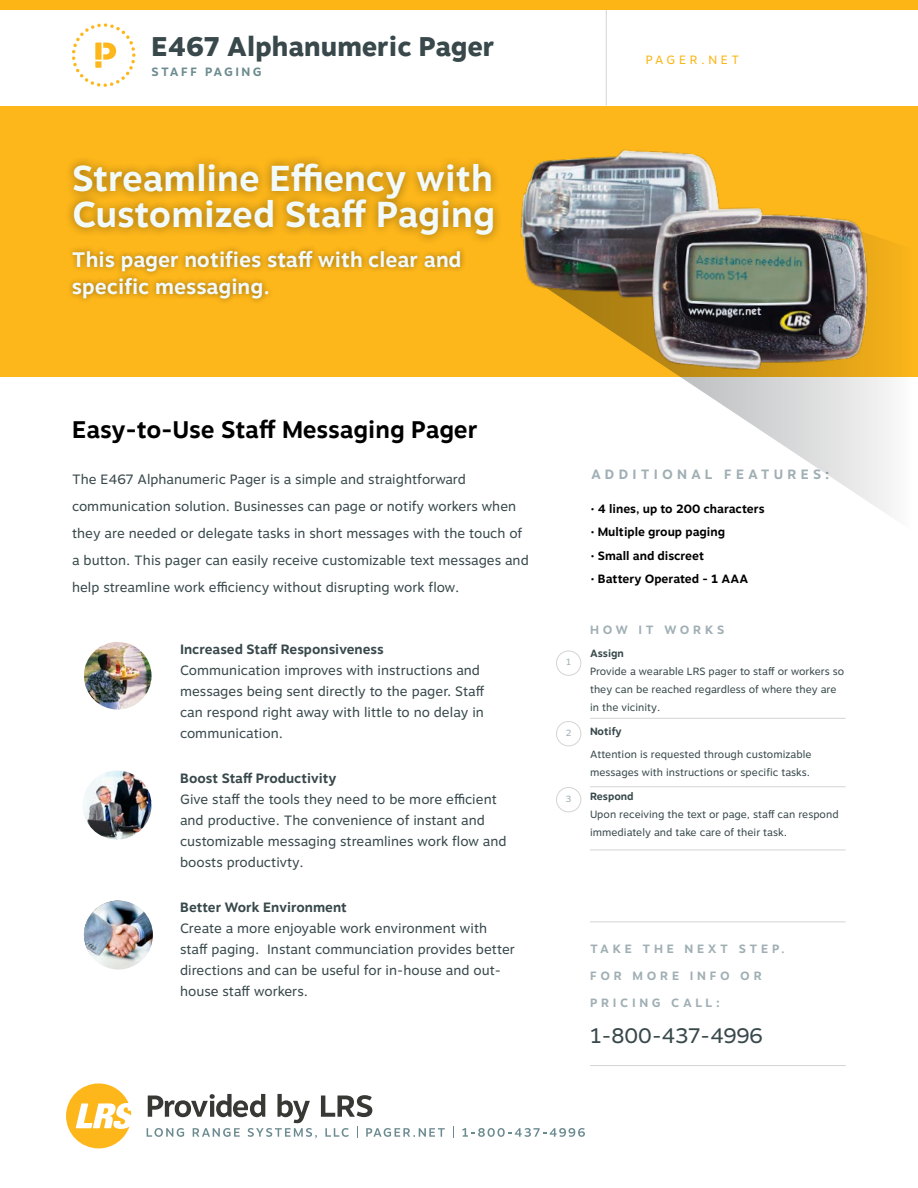
<style>
.page{position:relative;width:918px;height:1188px;background:#fff}
.page>*{position:absolute;margin:0;border:0;box-sizing:border-box;transform-origin:0 0}
.t1{font:700 36px/36px "Motiva Sans";color:#f3fafa}
.t2{font:800 27px "Motiva Sans";color:#38484b}
.t3{font:700 24px "Motiva Sans";color:#000}
.t4{font:700 21px/27px "Motiva Sans";color:#f3fafa}
.t5{font:21px "Motiva Sans";color:#38484b}
.t6{font:13.5px/21px "Motiva Sans";color:#38484b}
.t7{font:700 13.5px "Motiva Sans";color:#38484b}
.t8{font:700 13.5px "Motiva Sans";letter-spacing:.31em;color:#a0afb4}
.t9{font:700 12px "Motiva Sans";color:#000}
.t10{font:700 12px "Motiva Sans";letter-spacing:.31em;color:#a0afb4}
.t11{font:700 12px "Motiva Sans";letter-spacing:.2em;color:#6c8b90}
.t12{font:12px "Motiva Sans";letter-spacing:.3em;color:#fcb515}
.t13{font:10.5px/18px "Motiva Sans";color:#38484b}
.t14{font:700 10.5px "Motiva Sans";color:#38484b}
.t15{font:9px "Motiva Sans";color:#a0afb4}
</style>
<div class="page">
<div style="left:0;top:106px;width:918px;height:271px;background:#fdb71b"></div>
<div style="left:67px;top:245px;width:399px;height:60px;background:#000;opacity:.4"></div>
<hr style="left:606px;top:0;width:1px;height:105px;background:#d5d4d3">
<div style="left:0;top:0;width:918px;height:9px;background:#fcb515"></div>
<div style="left:65px;top:154px;width:438px;height:91px;background:#000;opacity:.4"></div>
<svg style="left:72px;top:23px;width:64px;height:64px"></svg>
<img style="left:84px;top:642px;width:68px;height:68px;border-radius:34px">
<hr style="left:590px;top:718px;width:256px;height:1px;background:#d5d4d3">
<hr style="left:590px;top:786px;width:256px;height:1px;background:#d5d4d3">
<hr style="left:590px;top:850px;width:256px;height:1px;background:#d5d4d3">
<hr style="left:590px;top:921px;width:256px;height:1px;background:#d5d4d3">
<hr style="left:590px;top:1065px;width:256px;height:1px;background:#d5d4d3">
<div style="left:556px;top:651px;width:25px;height:25px;border:1px solid #d5d4d3;border-radius:50%"></div>
<div style="left:556px;top:721px;width:25px;height:25px;border:1px solid #d5d4d3;border-radius:50%"></div>
<div style="left:556px;top:787px;width:25px;height:25px;border:1px solid #d5d4d3;border-radius:50%"></div>
<svg style="left:462px;top:1128px;width:123px;height:9px"></svg>
<svg style="left:147px;top:1094px;width:298px;height:44px"></svg>
<svg style="left:66px;top:1083px;width:65px;height:65px"></svg>
<svg style="left:715px;top:239px;width:177px;height:278px"></svg>
<img style="left:520px;top:149px;width:361px;height:251px">
<img style="left:84px;top:901px;width:69px;height:69px;border-radius:34px">
<img style="left:83px;top:771px;width:69px;height:69px;border-radius:34px">
<h2 class="t2" style="left:152px;top:27px;width:344px">E467 Alphanumeric Pager</h2>
<p class="t11" style="left:152px;top:63px;width:112px">STAFF PAGING</p>
<h1 class="t1" style="left:72px;top:161px;width:425px">Streamline Effiency with<br>Customized Staff Paging</h1>
<h3 class="t4" style="left:72px;top:247px;width:391px">This pager notifies staff with clear and specific messaging.</h3>
<p class="t12" style="left:646px;top:50px;width:95px">PAGER.NET</p>
<h3 class="t3" style="left:72px;top:412px;width:407px">Easy-to-Use Staff Messaging Pager</h3>
<p class="t6" style="left:72px;top:466px;width:458px;line-height:27px">The E467 Alphanumeric Pager is a simple and straightforward communication solution. Businesses can page or notify workers when they are needed or delegate tasks in short messages with the touch of a button. This pager can easily receive customizable text messages and help streamline work efficiency without disrupting work flow.</p>
<p class="t7" style="left:180px;top:640px;width:205px">Increased Staff Responsiveness</p>
<p class="t6" style="left:180px;top:660px;width:306px">Communication improves with instructions and messages being sent directly to the pager. Staff can respond right away with little to no delay in communication.</p>
<p class="t7" style="left:180px;top:768px;width:158px">Boost Staff Productivity</p>
<p class="t6" style="left:180px;top:789px;width:328px">Give staff the tools they need to be more efficient and productive. The convenience of instant and customizable messaging streamlines work flow and boosts productivty.</p>
<p class="t7" style="left:180px;top:897px;width:168px">Better Work Environment</p>
<p class="t6" style="left:180px;top:918px;width:336px">Create a more enjoyable work environment with staff paging. Instant communciation provides better directions and can be useful for in-house and out&shy;house staff workers.</p>
<p class="t15" style="left:566px;top:655px;width:7px">1</p>
<p class="t15" style="left:566px;top:726px;width:7px">2</p>
<p class="t15" style="left:566px;top:792px;width:7px">3</p>
<p class="t8" style="left:591px;top:464px;width:240px">ADDITIONAL FEATURES:</p>
<p class="t9" style="left:591px;top:500px;width:175px">• 4 lines, up to 200 characters</p>
<p class="t9" style="left:591px;top:523px;width:136px">• Multiple group paging</p>
<p class="t9" style="left:591px;top:547px;width:115px">• Small and discreet</p>
<p class="t9" style="left:591px;top:570px;width:159px">• Battery Operated - 1 AAA</p>
<p class="t10" style="left:590px;top:621px;width:136px">HOW IT WORKS</p>
<p class="t14" style="left:590px;top:646px;width:35px">Assign</p>
<p class="t13" style="left:590px;top:663px;width:256px">Provide a wearable LRS pager to staff or workers so they can be reached regardless of where they are in the vicinity.</p>
<p class="t14" style="left:590px;top:723px;width:33px">Notify</p>
<p class="t13" style="left:590px;top:746px;width:223px">Attention is requested through customizable messages with instructions or specific tasks.</p>
<p class="t14" style="left:590px;top:788px;width:45px">Respond</p>
<p class="t13" style="left:590px;top:805px;width:250px">Upon receiving the text or page, staff can respond immediately and take care of their task.</p>
<p class="t10" style="left:590px;top:940px;width:196px">TAKE THE NEXT STEP.</p>
<p class="t10" style="left:590px;top:967px;width:173px">FOR MORE INFO OR</p>
<p class="t10" style="left:590px;top:994px;width:131px">PRICING CALL:</p>
<h3 class="t5" style="left:590px;top:1020px;width:174px">1-800-437-4996</h3>
</div>
